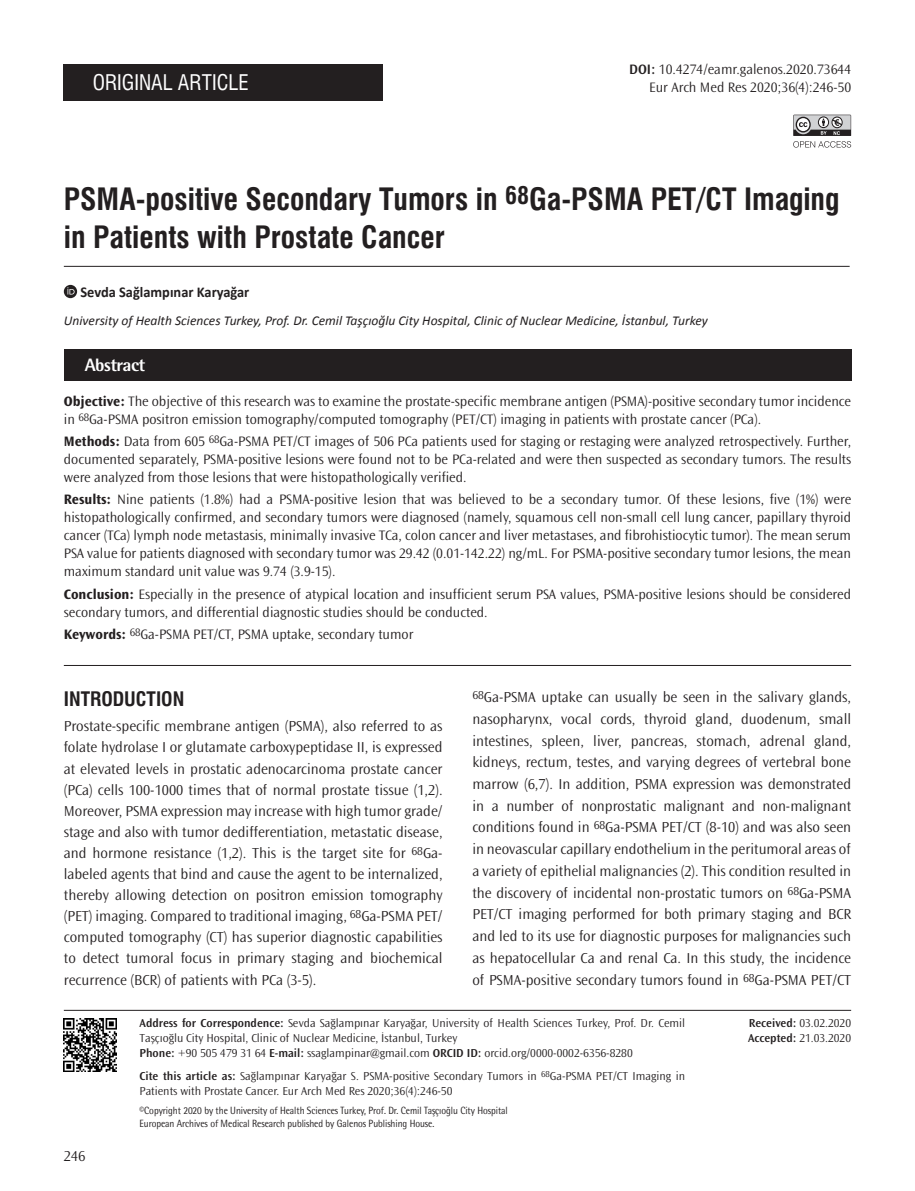
<style>
.page{position:relative;width:915px;height:1191px;background:#fff}
.page>*{position:absolute;margin:0;border:0;box-sizing:border-box;transform-origin:0 0}
.BASLIK{font:30px/38.7px "Swiss Condensed Bold Tr";color:#231f20}
.BASLIK-2{font:21px "Swiss Condensed Tr";color:#fff}
.ARA_BASLIK{font:19.5px "Swiss Condensed Bold Tr";color:#231f20}
.t1{font:800 18px "Rotis Semi Sans Std";letter-spacing:-.025em;color:#fff}
.YAZI{font:300 15px/21.8px "Ocean Sans Std";color:#231f20;text-align:justify}
.YAZARLAR{font:700 15px "Calibri";color:#231f20;scale:.96 1}
.OZET{font:300 14.25px/18px "Ocean Sans Std";color:#231f20}
.SAYFA_NO{font:300 14.25px "Ocean Sans Std";color:#231f20}
.KURUM{font:italic 13.5px "Calibri";color:#231f20}
.YAZI-2{font:300 12px/15px "Ocean Sans Std";color:#231f20}
.CİTE_AS{font:300 12px/15px "Ocean Sans Std";color:#231f20}
.t2{font:10.5px "Rotis Semi Sans Std";letter-spacing:-.005em;color:#231f20;scale:.9 1}
.s1{font-weight:600}
.s2{font-weight:700}
</style>
<div class="page">
<div style="left:64px;top:349px;width:786px;height:31px;background:#231f20"></div>
<svg style="left:64px;top:285px;width:13px;height:13px"></svg>
<svg style="left:67px;top:287px;width:8px;height:7px"></svg>
<hr style="left:64px;top:266px;width:785px;height:1px;background:#231f20">
<div style="left:64px;top:64px;width:319px;height:37px;background:#231f20"></div>
<hr style="left:64px;top:1010px;width:786px;height:1px;background:#231f20">
<hr style="left:64px;top:665px;width:786px;height:1px;background:#231f20">
<svg style="left:793px;top:115px;width:57px;height:33px"></svg>
<img style="left:63px;top:1018px;width:53px;height:54px">
<p class="BASLIK-2" style="left:93px;top:70px;width:158px">ORIGINAL ARTICLE</p>
<p class="OZET" style="left:629px;top:61px;width:223px"><span class="s1">DOI:</span> 10.4274/eamr.galenos.2020.73644</p>
<p class="SAYFA_NO" style="left:649px;top:80px;width:203px">Eur Arch Med Res 2020;36(4):246-50</p>
<p class="BASLIK" style="left:64px;top:180px;width:777px">PSMA-positive Secondary Tumors in <sup>68</sup>Ga-PSMA PET/CT Imaging in Patients with Prostate Cancer</p>
<p class="YAZARLAR" style="left:80px;top:282px;width:177px">Sevda Sağlampınar Karyağar</p>
<p class="KURUM" style="left:64px;top:312px;width:645px">University of Health Sciences Turkey, Prof. Dr. Cemil Taşçıoğlu City Hospital, Clinic of Nuclear Medicine, İstanbul, Turkey</p>
<p class="t1" style="left:85px;top:353px;width:62px">Abstract</p>
<p class="OZET" style="left:64px;top:392px;width:788px"><span class="s2">Objective:</span> The objective of this research was to examine the prostate-specific membrane antigen (PSMA)-positive secondary tumor incidence in <sup>68</sup>Ga-PSMA positron emission tomography/computed tomography (PET/CT) imaging in patients with prostate cancer (PCa).</p>
<p class="OZET" style="left:64px;top:432px;width:788px;text-align:justify"><span class="s2">Methods:</span> Data from 605 <sup>68</sup>Ga-PSMA PET/CT images of 506 PCa patients used for staging or restaging were analyzed retrospectively. Further, documented separately, PSMA-positive lesions were found not to be PCa-related and were then suspected as secondary tumors. The results were analyzed from those lesions that were histopathologically verified.</p>
<p class="OZET" style="left:64px;top:491px;width:788px;text-align:justify"><span class="s2">Results:</span> Nine patients (1.8%) had a PSMA-positive lesion that was believed to be a secondary tumor. Of these lesions, five (1%) were histopathologically confirmed, and secondary tumors were diagnosed (namely, squamous cell non-small cell lung cancer, papillary thyroid cancer (TCa) lymph node metastasis, minimally invasive TCa, colon cancer and liver metastases, and fibrohistiocytic tumor). The mean serum PSA value for patients diagnosed with secondary tumor was 29.42 (0.01-142.22) ng/mL. For PSMA-positive secondary tumor lesions, the mean maximum standard unit value was 9.74 (3.9-15).</p>
<p class="OZET" style="left:64px;top:585px;width:788px"><span class="s2">Conclusion:</span> Especially in the presence of atypical location and insufficient serum PSA values, PSMA-positive lesions should be considered secondary tumors, and differential diagnostic studies should be conducted.</p>
<p class="OZET" style="left:64px;top:625px;width:351px"><span class="s2">Keywords:</span> <sup>68</sup>Ga-PSMA PET/CT, PSMA uptake, secondary tumor</p>
<p class="ARA_BASLIK" style="left:64px;top:687px;width:122px">INTRODUCTION</p>
<p class="YAZI" style="left:64px;top:716px;width:380px;line-height:21.1px">Prostate-specific membrane antigen (PSMA), also referred to as folate hydrolase I or glutamate carboxypeptidase II, is expressed at elevated levels in prostatic adenocarcinoma prostate cancer (PCa) cells 100-1000 times that of normal prostate tissue (1,2).<br>Moreover, PSMA expression may increase with high tumor grade/ stage and also with tumor dedifferentiation, metastatic disease, and hormone resistance (1,2). This is the target site for <sup>68</sup>Ga&shy;labeled agents that bind and cause the agent to be internalized, thereby allowing detection on positron emission tomography (PET) imaging. Compared to traditional imaging, <sup>68</sup>Ga-PSMA PET/ computed tomography (CT) has superior diagnostic capabilities to detect tumoral focus in primary staging and biochemical recurrence (BCR) of patients with PCa (3-5).</p>
<p class="YAZI" style="left:472px;top:686px;width:380px"><sup>68</sup>Ga-PSMA uptake can usually be seen in the salivary glands, nasopharynx, vocal cords, thyroid gland, duodenum, small intestines, spleen, liver, pancreas, stomach, adrenal gland, kidneys, rectum, testes, and varying degrees of vertebral bone marrow (6,7). In addition, PSMA expression was demonstrated in a number of nonprostatic malignant and non-malignant conditions found in <sup>68</sup>Ga-PSMA PET/CT (8-10) and was also seen in neovascular capillary endothelium in the peritumoral areas of a variety of epithelial malignancies (2). This condition resulted in the discovery of incidental non-prostatic tumors on <sup>68</sup>Ga-PSMA PET/CT imaging performed for both primary staging and BCR and led to its use for diagnostic purposes for malignancies such as hepatocellular Ca and renal Ca. In this study, the incidence of PSMA-positive secondary tumors found in <sup>68</sup>Ga-PSMA PET/CT</p>
<p class="YAZI" style="left:64px;top:1145px;width:23px">246</p>
<p class="YAZI-2" style="left:139px;top:1016px;width:547px"><span class="s1">Address for Correspondence:</span> Sevda Sağlampınar Karyağar, University of Health Sciences Turkey, Prof. Dr. Cemil<br>Taşçıoğlu City Hospital, Clinic of Nuclear Medicine, İstanbul, Turkey</p>
<p class="YAZI-2" style="left:139px;top:1046px;width:494px"><span class="s1">Phone:</span> +90 505 479 31 64 <span class="s1">E-mail:</span> ssaglampinar@gmail.com <span class="s1">ORCID ID:</span> orcid.org/0000-0002-6356-8280</p>
<p class="CİTE_AS" style="left:139px;top:1068px;width:547px"><span class="s1">Cite this article as:</span> Sağlampınar Karyağar S. PSMA-positive Secondary Tumors in <sup>68</sup>Ga-PSMA PET/CT Imaging in<br>Patients with Prostate Cancer. Eur Arch Med Res 2020;36(4):246-50</p>
<p class="t2" style="left:139px;top:1104px;width:410px">©Copyright 2020 by the University of Health Sciences Turkey, Prof. Dr. Cemil Taşçıoğlu City Hospital</p>
<p class="t2" style="left:139px;top:1117px;width:329px">European Archives of Medical Research published by Galenos Publishing House.</p>
<p class="YAZI-2" style="left:748px;top:1016px;width:104px"><span class="s1">Received:</span> 03.02.2020</p>
<p class="YAZI-2" style="left:747px;top:1031px;width:105px"><span class="s1">Accepted:</span> 21.03.2020</p>
</div>
